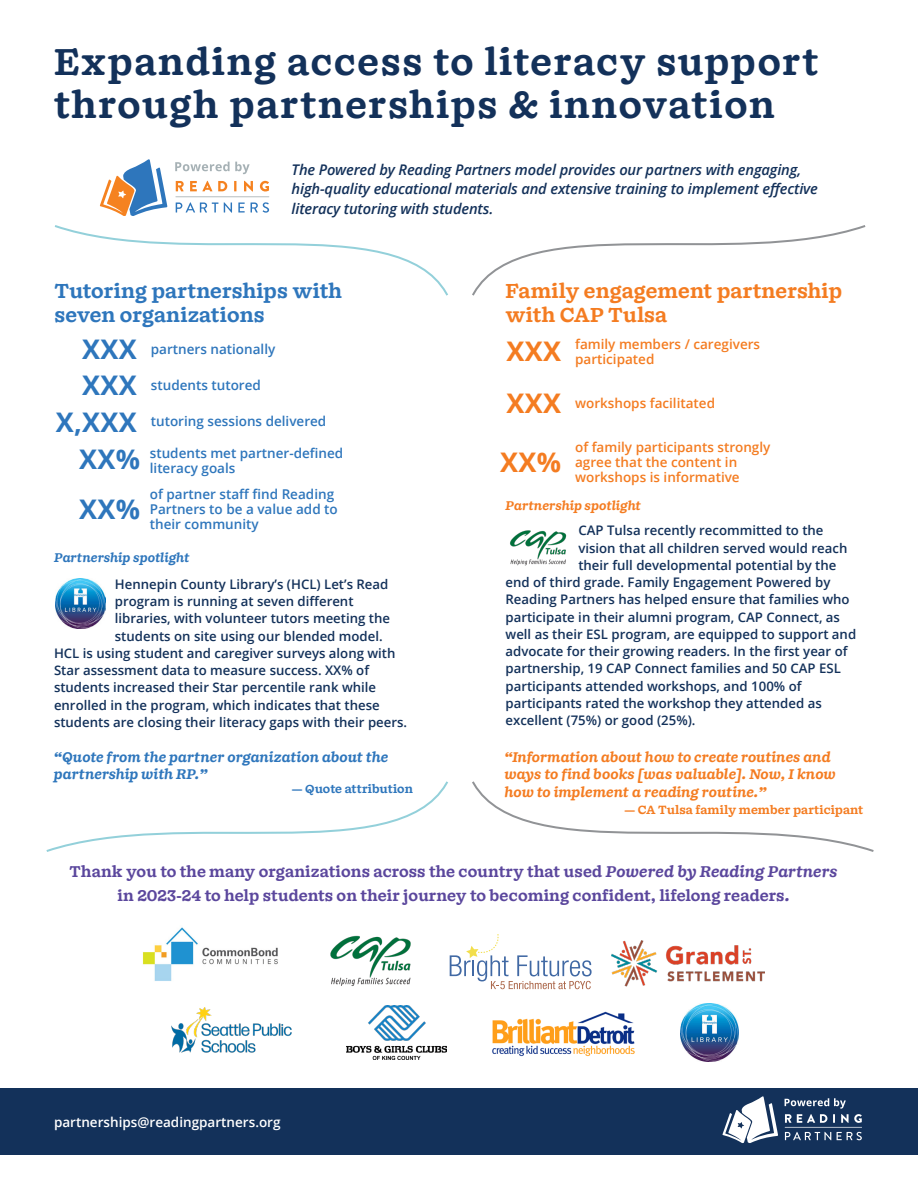
<style>
.page{position:relative;width:918px;height:1188px;background:#fff}
.page>*{position:absolute;margin:0;border:0;box-sizing:border-box;transform-origin:0 0}
.t1{font:500 36px/43.5px "Doyle";letter-spacing:.04em;color:#13315a}
.t2{font:700 27px "Open Sans";letter-spacing:.01em;color:#2e76bc}
.t3{font:700 27px "Open Sans";letter-spacing:.01em;color:#f47c21}
.t4{font:500 19.5px/24px "Doyle";color:#2e76bc}
.t5{font:500 19.5px/24px "Doyle";color:#f47c21}
.t6{font:500 15px/24px "Doyle";color:#5b479d;text-align:center}
.t7{font:italic 600 14.7px/19.5px "Open Sans";letter-spacing:-.01em;color:#13315a}
.t8{font:600 13.5px/15px "Open Sans";color:#2e76bc}
.t9{font:600 13.5px/15px "Open Sans";color:#f47c21}
.t10{font:italic 500 13.5px/17.5px "Doyle";color:#f47c21}
.t11{font:italic 500 13.5px/17.5px "Doyle";color:#2e76bc}
.t12{font:600 13.5px "Open Sans";color:#fff}
.t13{font:600 13.2px "Open Sans";color:#13315a}
.t14{font:italic 500 12.15px "Doyle";letter-spacing:-.005em;color:#2e76bc}
.t15{font:italic 500 12.15px "Doyle";letter-spacing:-.005em;color:#f47c21}
.t16{font:500 11.55px "Doyle";color:#f47c21}
.t17{font:500 11.55px "Doyle";color:#2e76bc}
.s1{font-style:italic}
</style>
<div class="page">
<div style="left:0;top:1089px;width:918px;height:66px;background:#13315a"></div>
<svg style="left:723px;top:1096px;width:55px;height:47px"></svg>
<svg style="left:785px;top:1098px;width:77px;height:42px"></svg>
<img style="left:492px;top:1011px;width:143px;height:46px">
<img style="left:347px;top:1006px;width:99px;height:53px">
<svg style="left:450px;top:934px;width:142px;height:55px"></svg>
<img style="left:142px;top:927px;width:136px;height:54px">
<img style="left:611px;top:940px;width:154px;height:47px">
<img style="left:330px;top:935px;width:81px;height:51px">
<img style="left:55px;top:578px;width:51px;height:51px">
<svg style="left:472px;top:225px;width:394px;height:71px"></svg>
<img style="left:510px;top:530px;width:57px;height:36px">
<svg style="left:472px;top:781px;width:402px;height:71px"></svg>
<img style="left:681px;top:1004px;width:57px;height:57px">
<img style="left:171px;top:1007px;width:121px;height:46px">
<svg style="left:54px;top:159px;width:394px;height:137px"></svg>
<svg style="left:46px;top:781px;width:402px;height:71px"></svg>
<p class="t1" style="left:54px;top:41px;width:766px">Expanding access to literacy support through partnerships &amp; innovation</p>
<p class="t7" style="left:292px;top:159px;width:528px">The Powered by Reading Partners model provides our partners with engaging, high-quality educational materials and extensive training to implement effective literacy tutoring with students.</p>
<p class="t4" style="left:54px;top:280px;width:289px">Tutoring partnerships with seven organizations</p>
<p class="t2" style="left:82px;top:330px;width:56px">XXX</p>
<p class="t8" style="left:151px;top:341px;width:126px">partners nationally</p>
<p class="t2" style="left:82px;top:366px;width:56px">XXX</p>
<p class="t8" style="left:151px;top:378px;width:112px">students tutored</p>
<p class="t2" style="left:56px;top:403px;width:82px">X,XXX</p>
<p class="t8" style="left:151px;top:413px;width:177px">tutoring sessions delivered</p>
<p class="t2" style="left:79px;top:440px;width:62px">XX%</p>
<p class="t2" style="left:79px;top:490px;width:62px">XX%</p>
<p class="t8" style="left:150px;top:445px;width:195px">students met partner-defined</p>
<p class="t8" style="left:150px;top:460px;width:87px">literacy goals</p>
<p class="t8" style="left:150px;top:486px;width:190px">of partner staff find Reading<br>Partners to be a value add to their community</p>
<p class="t14" style="left:54px;top:549px;width:137px">Partnership spotlight</p>
<p class="t13" style="left:115px;top:575px;width:275px">Hennepin County Library’s (HCL) Let’s Read</p>
<p class="t13" style="left:115px;top:592px;width:240px">program is running at seven different</p>
<p class="t13" style="left:115px;top:610px;width:277px">libraries, with volunteer tutors meeting the</p>
<p class="t13" style="left:115px;top:627px;width:269px">students on site using our blended model.</p>
<p class="t13" style="left:54px;top:644px;width:343px">HCL is using student and caregiver surveys along with</p>
<p class="t13" style="left:54px;top:661px;width:317px">Star assessment data to measure success. XX% of</p>
<p class="t13" style="left:54px;top:679px;width:324px">students increased their Star percentile rank while</p>
<p class="t13" style="left:54px;top:696px;width:327px">enrolled in the program, which indicates that these</p>
<p class="t13" style="left:54px;top:713px;width:355px">students are closing their literacy gaps with their peers.</p>
<p class="t11" style="left:54px;top:748px;width:336px">“Quote from the partner organization about the partnership with RP.”</p>
<p class="t17" style="left:292px;top:781px;width:123px">— Quote attribution</p>
<p class="t5" style="left:506px;top:280px;width:338px">Family engagement partnership with CAP Tulsa</p>
<p class="t3" style="left:506px;top:333px;width:56px">XXX</p>
<p class="t9" style="left:575px;top:336px;width:187px">family members / caregivers participated</p>
<p class="t3" style="left:506px;top:384px;width:56px">XXX</p>
<p class="t9" style="left:575px;top:395px;width:142px">workshops facilitated</p>
<p class="t3" style="left:500px;top:443px;width:62px">XX%</p>
<p class="t9" style="left:575px;top:439px;width:197px">of family participants strongly agree that the content in workshops is informative</p>
<p class="t15" style="left:505px;top:497px;width:137px">Partnership spotlight</p>
<p class="t13" style="left:578px;top:521px;width:247px">CAP Tulsa recently recommitted to the</p>
<p class="t13" style="left:578px;top:539px;width:271px">vision that all children served would reach</p>
<p class="t13" style="left:578px;top:556px;width:259px">their full developmental potential by the</p>
<p class="t13" style="left:506px;top:573px;width:326px">end of third grade. Family Engagement Powered by</p>
<p class="t13" style="left:506px;top:590px;width:346px">Reading Partners has helped ensure that families who</p>
<p class="t13" style="left:506px;top:608px;width:336px">participate in their alumni program, CAP Connect, as</p>
<p class="t13" style="left:506px;top:625px;width:352px">well as their ESL program, are equipped to support and</p>
<p class="t13" style="left:506px;top:642px;width:344px">advocate for their growing readers. In the first year of</p>
<p class="t13" style="left:506px;top:659px;width:337px">partnership, 19 CAP Connect families and 50 CAP ESL</p>
<p class="t13" style="left:506px;top:677px;width:298px">participants attended workshops, and 100% of</p>
<p class="t13" style="left:506px;top:694px;width:318px">participants rated the workshop they attended as</p>
<p class="t13" style="left:506px;top:711px;width:192px">excellent (75%) or good (25%).</p>
<p class="t10" style="left:504px;top:748px;width:333px">“Information about how to create routines and ways to find books [was valuable]. Now, I know how to implement a reading routine.”</p>
<p class="t16" style="left:625px;top:802px;width:240px">— CA Tulsa family member participant</p>
<p class="t6" style="left:70px;top:861px;width:769px">Thank you to the many organizations across the country that used <span class="s1">Powered by Reading Partners </span>in 2023-24 to help students on their journey to becoming confident, lifelong readers.</p>
<p class="t12" style="left:54px;top:1113px;width:228px">partnerships@readingpartners.org</p>
</div>
